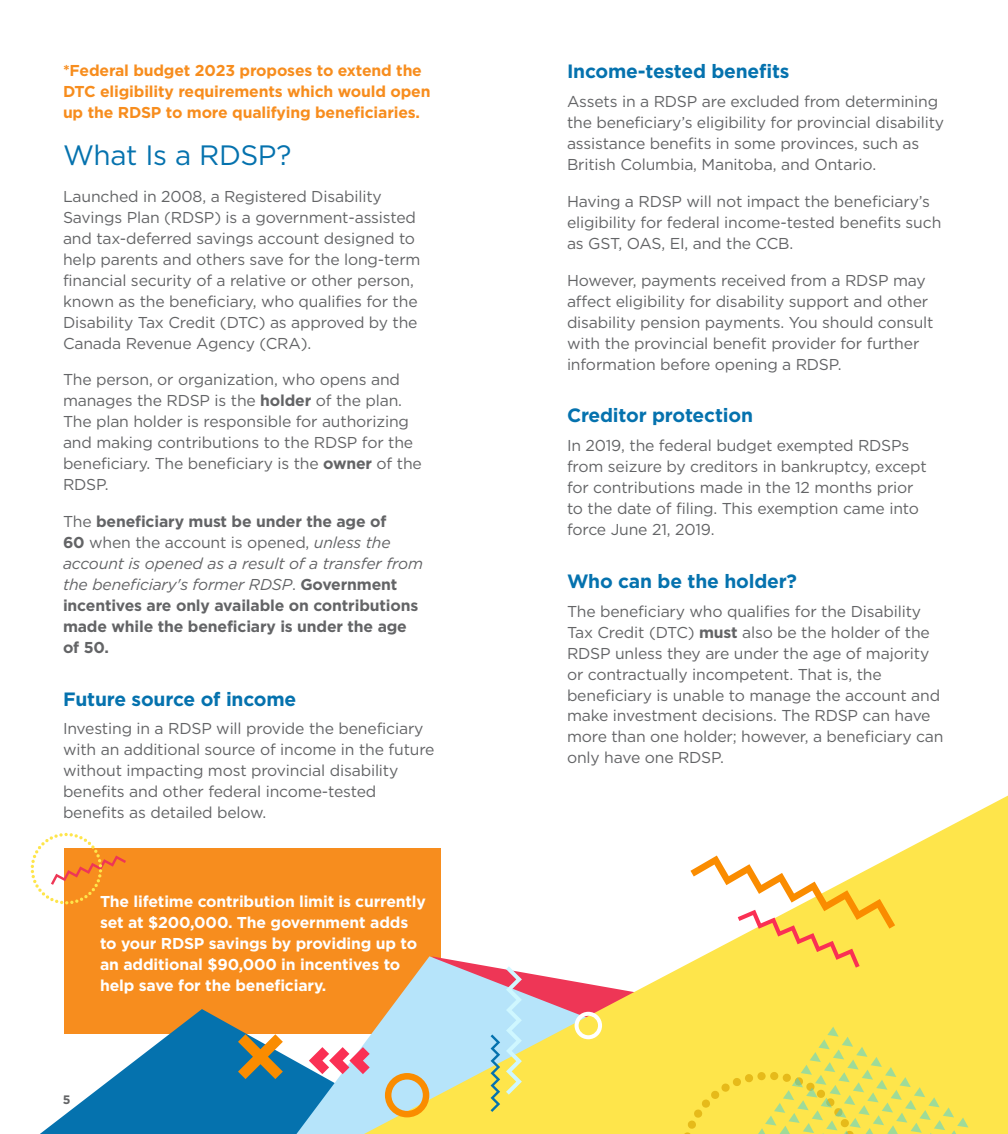
<style>
.page{position:relative;width:1008px;height:1134px;background:#fff}
.page>*{position:absolute;margin:0;border:0;box-sizing:border-box;transform-origin:0 0}
.t1{font:28px "Gotham";letter-spacing:-.01em;color:#0572ae}
.t2{font:700 19.25px "Gotham";letter-spacing:-.01em;color:#0572ae}
.t3{font:15.75px/21px "Gotham";letter-spacing:-.01em;color:#636466}
.t4{font:700 15.75px/21px "Gotham";letter-spacing:-.01em;color:#636466}
.t5{font:700 15.75px/21px "Gotham";letter-spacing:-.01em;color:#fff}
.t6{font:700 15.75px/21px "Gotham";letter-spacing:-.01em;color:#f78d1e}
.t7{font:700 12.25px "Gotham";color:#636466}
.s1{font-weight:700}
.s2{font-weight:400}
.s3{font-weight:400;font-style:italic}
</style>
<div class="page">
<div style="left:65px;top:848px;width:376px;height:185px;background:#f78d1e"></div>
<svg style="left:40px;top:1009px;width:256px;height:125px;fill:#0572ae"></svg>
<svg style="left:296px;top:1033px;width:68px;height:101px;fill:#b6e4fa"></svg>
<svg style="left:364px;top:796px;width:644px;height:338px"></svg>
<div style="left:757px;top:1072px;width:9px;height:8px;background:#f4d437;border-radius:50%"></div>
<div style="left:745px;top:1074px;width:9px;height:9px;background:#e6ba1a;border-radius:4px"></div>
<svg style="left:683px;top:1077px;width:59px;height:57px"></svg>
<svg style="left:758px;top:1027px;width:210px;height:107px"></svg>
<svg style="left:309px;top:1047px;width:61px;height:27px"></svg>
<svg style="left:385px;top:1073px;width:44px;height:44px"></svg>
<svg style="left:690px;top:856px;width:205px;height:112px"></svg>
<svg style="left:506px;top:966px;width:16px;height:129px"></svg>
<svg style="left:491px;top:1035px;width:9px;height:77px"></svg>
<svg style="left:238px;top:1034px;width:45px;height:45px"></svg>
<svg style="left:575px;top:1012px;width:27px;height:27px"></svg>
<svg style="left:31px;top:833px;width:95px;height:71px"></svg>
<p class="t6" style="left:63px;top:59px;width:369px">*Federal budget 2023 proposes to extend the<br>DTC eligibility requirements which would open up the RDSP to more qualifying beneficiaries.</p>
<h1 class="t1" style="left:63px;top:137px;width:230px">What Is a RDSP?</h1>
<p class="t3" style="left:63px;top:185px;width:359px">Launched in 2008, a Registered Disability Savings Plan (RDSP) is a government-assisted and tax-deferred savings account designed to help parents and others save for the long-term financial security of a relative or other person, known as the beneficiary, who qualifies for the Disability Tax Credit (DTC) as approved by the Canada Revenue Agency (CRA).</p>
<p class="t3" style="left:63px;top:369px;width:360px">The person, or organization, who opens and manages the RDSP is the <span class="s1">holder</span> of the plan.<br>The plan holder is responsible for authorizing and making contributions to the RDSP for the beneficiary. The beneficiary is the <span class="s1">owner</span> of the RDSP.</p>
<p class="t4" style="left:63px;top:511px;width:362px"><span class="s2">The</span> beneficiary must be under the age of<br>60 <span class="s2">when the account is opened,</span> <span class="s3">unless the account is opened as a result of a transfer from the beneficiary's former RDSP</span><span class="s2">.</span> Government incentives are only available on contributions made while the beneficiary is under the age of 50.</p>
<p class="t2" style="left:63px;top:686px;width:235px">Future source of income</p>
<p class="t3" style="left:63px;top:718px;width:373px">Investing in a RDSP will provide the beneficiary with an additional source of income in the future without impacting most provincial disability benefits and other federal income-tested benefits as detailed below.</p>
<p class="t5" style="left:100px;top:890px;width:327px">The lifetime contribution limit is currently set at $200,000. The government adds to your RDSP savings by providing up to an additional $90,000 in incentives to help save for the beneficiary.</p>
<p class="t7" style="left:63px;top:1091px;width:9px">5</p>
<p class="t2" style="left:567px;top:59px;width:224px">Income-tested benefits</p>
<p class="t3" style="left:567px;top:91px;width:379px">Assets in a RDSP are excluded from determining the beneficiary’s eligibility for provincial disability assistance benefits in some provinces, such as British Columbia, Manitoba, and Ontario.</p>
<p class="t3" style="left:567px;top:191px;width:376px">Having a RDSP will not impact the beneficiary’s eligibility for federal income-tested benefits such as GST, OAS, EI, and the CCB.</p>
<p class="t3" style="left:567px;top:269px;width:368px">However, payments received from a RDSP may affect eligibility for disability support and other disability pension payments. You should consult with the provincial benefit provider for further information before opening a RDSP.</p>
<p class="t2" style="left:567px;top:403px;width:188px">Creditor protection</p>
<p class="t3" style="left:567px;top:435px;width:361px">In 2019, the federal budget exempted RDSPs from seizure by creditors in bankruptcy, except for contributions made in the 12 months prior to the date of filing. This exemption came into force June 21, 2019.</p>
<p class="t2" style="left:567px;top:568px;width:232px">Who can be the holder?</p>
<p class="t3" style="left:567px;top:600px;width:378px">The beneficiary who qualifies for the Disability Tax Credit (DTC) <span class="s1">must</span> also be the holder of the RDSP unless they are under the age of majority or contractually incompetent. That is, the beneficiary is unable to manage the account and make investment decisions. The RDSP can have more than one holder; however, a beneficiary can only have one RDSP.</p>
</div>
